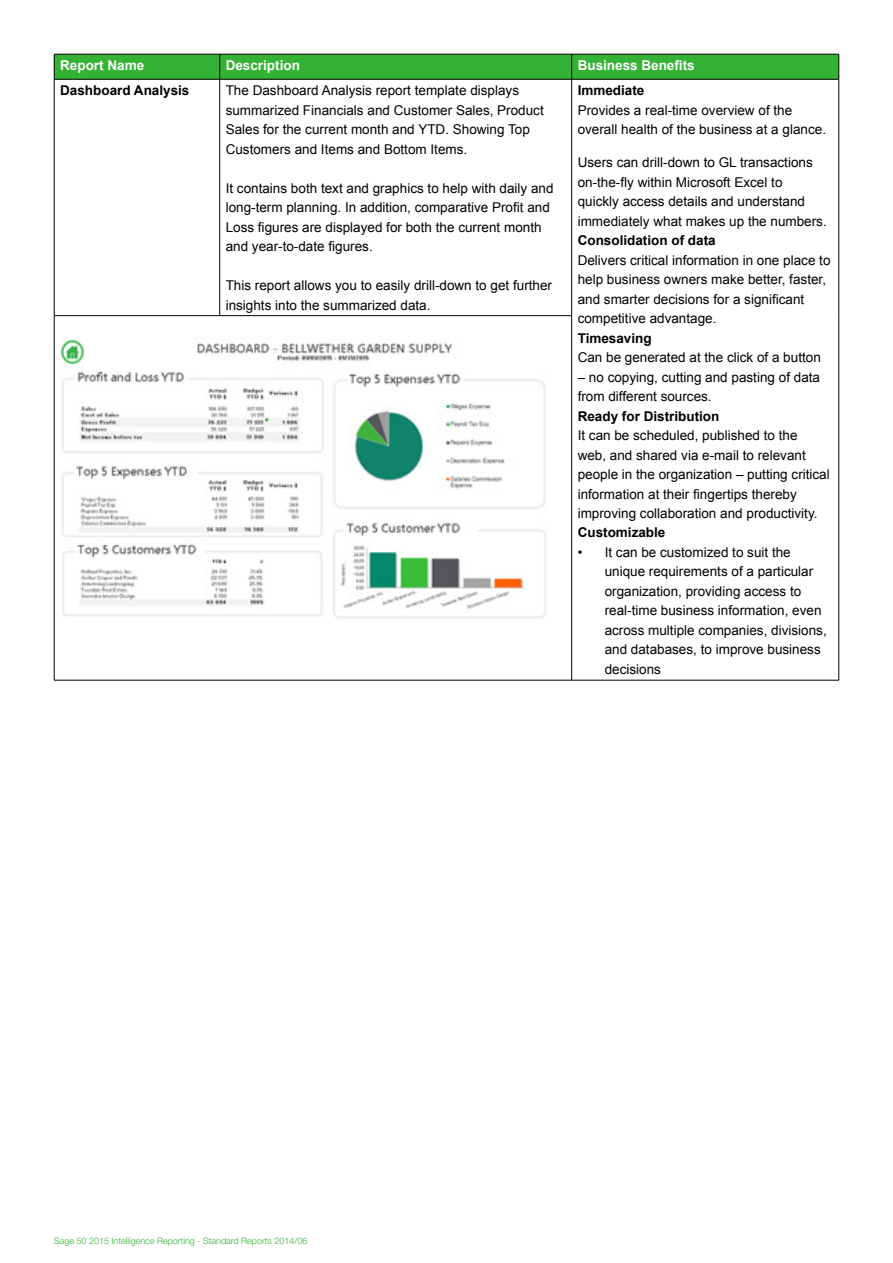
<style>
.page{position:relative;width:893px;height:1263px;background:#fff}
.page>*{position:absolute;margin:0;border:0;box-sizing:border-box;transform-origin:0 0}
.t1{font:13.5px/19.5px "Arial";color:#000}
.t2{font:700 13.5px "Arial";color:#000}
.t3{font:700 13.5px "Arial";color:#fff}
.t4{font:300 9px "Helvetica Neue LT Std";color:#34b233}
</style>
<div class="page">
<hr style="left:54px;top:79px;width:166px;height:1px;background:#000">
<hr style="left:220px;top:79px;width:352px;height:1px;background:#000">
<hr style="left:54px;top:315px;width:166px;height:1px;background:#000">
<hr style="left:220px;top:315px;width:352px;height:1px;background:#000">
<hr style="left:54px;top:680px;width:166px;height:1px;background:#000">
<hr style="left:220px;top:680px;width:352px;height:1px;background:#000">
<hr style="left:54px;top:79px;width:1px;height:236px;background:#000">
<hr style="left:54px;top:316px;width:1px;height:364px;background:#000">
<svg style="left:54px;top:54px;width:785px;height:25px;background:#32aa31"></svg>
<hr style="left:219px;top:79px;width:1px;height:236px;background:#000">
<hr style="left:572px;top:79px;width:267px;height:1px;background:#000">
<hr style="left:571px;top:79px;width:1px;height:236px;background:#000">
<hr style="left:838px;top:79px;width:1px;height:237px;background:#000">
<hr style="left:571px;top:316px;width:1px;height:364px;background:#000">
<hr style="left:838px;top:316px;width:1px;height:364px;background:#000">
<hr style="left:572px;top:680px;width:267px;height:1px;background:#000">
<img style="left:61px;top:339px;width:485px;height:280px">
<p class="t3" style="left:60px;top:56px;width:86px">Report Name</p>
<p class="t3" style="left:226px;top:56px;width:76px">Description</p>
<p class="t3" style="left:578px;top:56px;width:119px">Business Benefits</p>
<p class="t2" style="left:60px;top:81px;width:131px">Dashboard Analysis</p>
<p class="t1" style="left:226px;top:81px;width:320px">The Dashboard Analysis report template displays summarized Financials and Customer Sales, Product Sales for the current month and YTD. Showing Top Customers and Items and Bottom Items.</p>
<p class="t1" style="left:226px;top:178px;width:329px">It contains both text and graphics to help with daily and long-term planning. In addition, comparative Profit and Loss figures are displayed for both the current month and year-to-date figures.</p>
<p class="t1" style="left:226px;top:276px;width:328px">This report allows you to easily drill-down to get further insights into the summarized data.</p>
<p class="t2" style="left:578px;top:81px;width:68px">Immediate</p>
<p class="t1" style="left:578px;top:100px;width:250px">Provides a real-time overview of the overall health of the business at a glance.</p>
<p class="t1" style="left:578px;top:153px;width:251px">Users can drill-down to GL transactions on-the-fly within Microsoft Excel to quickly access details and understand immediately what makes up the numbers.</p>
<p class="t2" style="left:578px;top:231px;width:140px">Consolidation of data</p>
<p class="t1" style="left:578px;top:250px;width:254px">Delivers critical information in one place to help business owners make better, faster, and smarter decisions for a significant competitive advantage.</p>
<p class="t2" style="left:578px;top:329px;width:76px">Timesaving</p>
<p class="t1" style="left:578px;top:348px;width:245px">Can be generated at the click of a button</p>
<p class="t1" style="left:578px;top:367px;width:244px">– no copying, cutting and pasting of data from different sources.</p>
<p class="t2" style="left:578px;top:407px;width:143px">Ready for Distribution</p>
<p class="t1" style="left:578px;top:426px;width:254px">It can be scheduled, published to the<br>web, and shared via e-mail to relevant people in the organization – putting critical information at their fingertips thereby improving collaboration and productivity.</p>
<p class="t2" style="left:578px;top:524px;width:89px">Customizable</p>
<p class="t1" style="left:605px;top:543px;width:224px;text-indent:-27px">• It can be customized to suit the unique requirements of a particular organization, providing access to real-time business information, even across multiple companies, divisions, and databases, to improve business decisions</p>
<p class="t4" style="left:54px;top:1235px;width:255px">Sage 50 2015 Intelligence Reporting - Standard Reports 2014/06</p>
</div>
